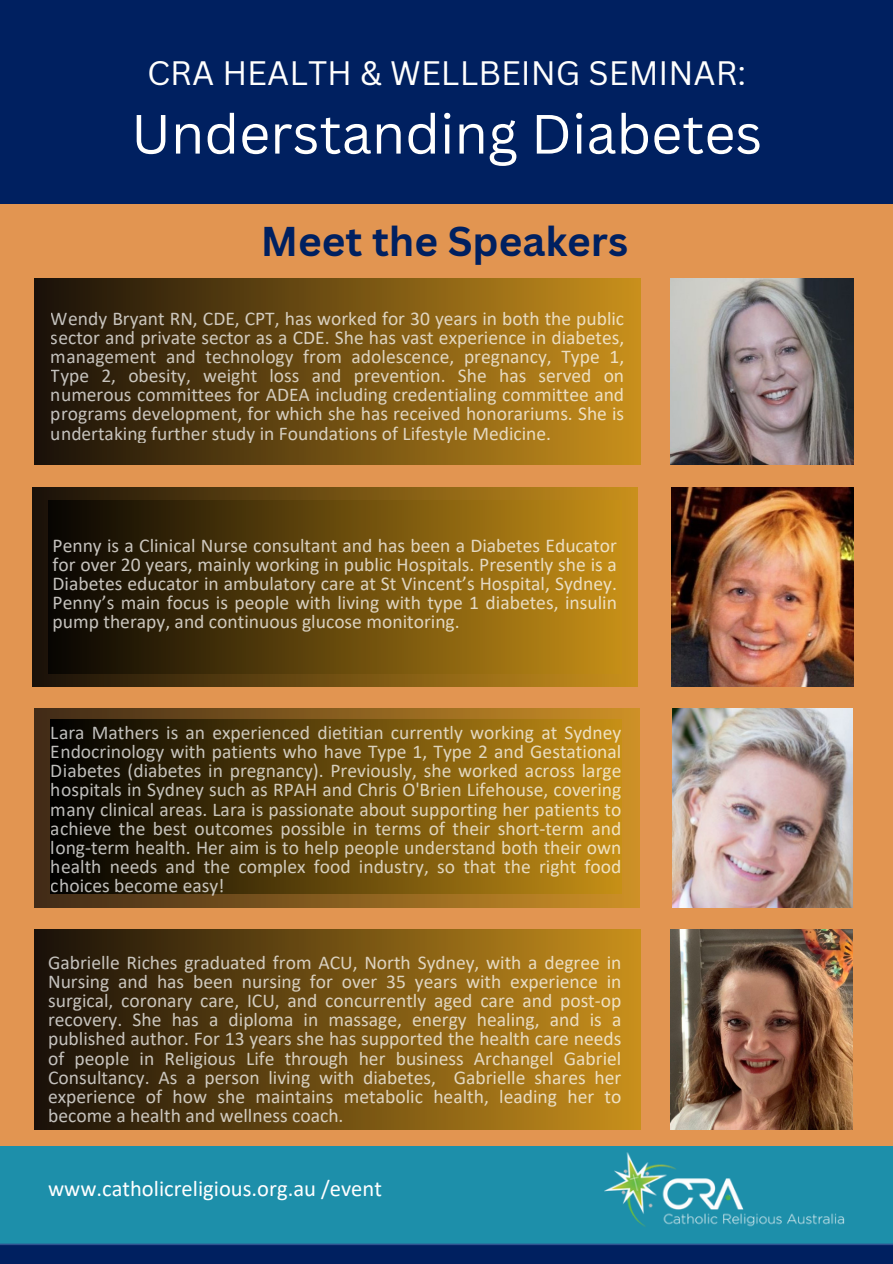
<style>
.page{position:relative;width:893px;height:1264px;background:#fff}
.page>*{position:absolute;margin:0;border:0;box-sizing:border-box;transform-origin:0 0}
.t1{font:54px "Canva Sans";color:#fffffe}
.t2{font:700 40.5px "Canva Sans";color:#002060}
.t3{font:33px "Canva Sans";color:#fffffe}
.t4{font:22.5px "Calibri";color:#fff}
.t5{font:19.5px/19.2px "Calibri";color:#fffffe;text-align:justify}
</style>
<div class="page">
<div style="left:0;top:0;width:892px;height:1263px;background:#e29551"></div>
<div style="left:0;top:0;width:892px;height:204px;background:#002060"></div>
<div style="left:0;top:1146px;width:892px;height:98px;background:#1d8faa"></div>
<svg style="left:0;top:1243px;width:892px;height:20px;background:#042765"></svg>
<img style="left:604px;top:1152px;width:241px;height:75px">
<img style="left:671px;top:487px;width:182px;height:199px">
<img style="left:672px;top:708px;width:180px;height:199px">
<div style="left:35px;top:279px;width:605px;height:185px;background:linear-gradient(to right,#191009,#c9901c)"></div>
<div style="left:35px;top:929px;width:605px;height:200px;background:linear-gradient(to right,#191009,#c9901c)"></div>
<img style="left:671px;top:279px;width:182px;height:185px">
<img style="left:670px;top:929px;width:182px;height:200px">
<div style="left:32px;top:487px;width:605px;height:199px;background:linear-gradient(to right,#170f08,#c9901c)"></div>
<div style="left:48px;top:500px;width:573px;height:173px;background:linear-gradient(to right,#070402,#c58f16)"></div>
<div style="left:35px;top:708px;width:604px;height:199px;background:linear-gradient(to right,#412b17,#cd9126)"></div>
<div style="left:51px;top:719px;width:570px;height:174px;background:linear-gradient(to right,#000,#c69016)"></div>
<p class="t3" style="left:147px;top:50px;width:600px">CRA HEALTH &amp; WELLBEING SEMINAR:</p>
<p class="t1" style="left:131px;top:96px;width:632px">Understanding Diabetes</p>
<p class="t2" style="left:261px;top:212px;width:369px">Meet the Speakers</p>
<p class="t5" style="left:51px;top:310px;width:575px">Wendy Bryant RN, CDE, CPT, has worked for 30 years in both the public sector and private sector as a CDE. She has vast experience in diabetes, management and technology from adolescence, pregnancy, Type 1, Type 2, obesity, weight loss and prevention. She has served on numerous committees for ADEA including credentialing committee and programs development, for which she has received honorariums. She is undertaking further study in Foundations of Lifestyle Medicine.</p>
<p class="t5" style="left:53px;top:537px;width:566px">Penny is a Clinical Nurse consultant and has been a Diabetes Educator for over 20 years, mainly working in public Hospitals. Presently she is a Diabetes educator in ambulatory care at St Vincent’s Hospital, Sydney.<br>Penny’s main focus is people with living with type 1 diabetes, insulin pump therapy, and continuous glucose monitoring.</p>
<p class="t5" style="left:51px;top:724px;width:572px">Lara Mathers is an experienced dietitian currently working at Sydney Endocrinology with patients who have Type 1, Type 2 and Gestational Diabetes (diabetes in pregnancy). Previously, she worked across large hospitals in Sydney such as RPAH and Chris O'Brien Lifehouse, covering many clinical areas. Lara is passionate about supporting her patients to achieve the best outcomes possible in terms of their short-term and long-term health. Her aim is to help people understand both their own health needs and the complex food industry, so that the right food choices become easy!</p>
<p class="t5" style="left:48px;top:954px;width:575px">Gabrielle Riches graduated from ACU, North Sydney, with a degree in Nursing and has been nursing for over 35 years with experience in surgical, coronary care, ICU, and concurrently aged care and post-op recovery. She has a diploma in massage, energy healing, and is a published author. For 13 years she has supported the health care needs of people in Religious Life through her business Archangel Gabriel Consultancy. As a person living with diabetes, Gabrielle shares her experience of how she maintains metabolic health, leading her to become a health and wellness coach.</p>
<p class="t4" style="left:48px;top:1178px;width:335px">www.catholicreligious.org.au /event</p>
</div>
